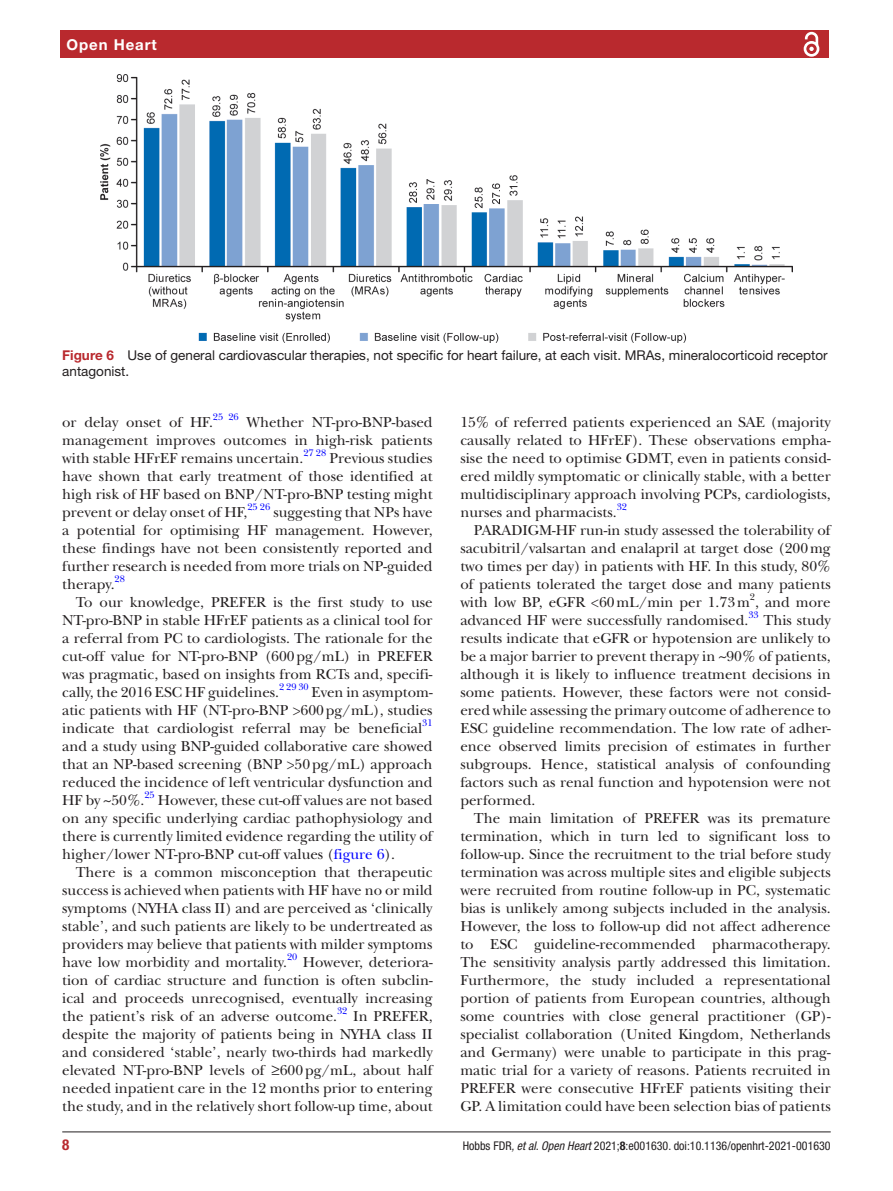
<style>
.page{position:relative;width:893px;height:1191px;background:#fff}
.page>*{position:absolute;margin:0;border:0;box-sizing:border-box;transform-origin:0 0}
.t1{font:15px/18px "New Baskerville";color:#231f20;text-align:justify}
.t2{font:700 15px "Helvetica Neue LT Std";letter-spacing:.065em;color:#fff}
.t3{font:700 condensed 15px "Helvetica Neue LT Std";color:#b9292e}
.t4{font:13.5px/16.2px "Helvetica Neue LT Std";color:#231f20}
.t5{font:condensed 12px "Helvetica Neue LT Std";color:#231f20}
.t6{font:9.9px "New Baskerville";color:#00f}
.t7{font:9.9px "New Baskerville";color:#231f20}
.s1{font-weight:700;color:#b9292e}
.s2{color:#00f}
.s3{font-style:italic}
.s4{font-weight:700}
</style>
<div class="page">
<div style="left:61px;top:31px;width:768px;height:27px;background:#b9292e"></div>
<hr style="left:62px;top:1131px;width:769px;height:1px;background:#231f20">
<svg style="left:803px;top:31px;width:17px;height:26px"></svg>
<img style="left:101px;top:74px;width:691px;height:268px">
<p class="t2" style="left:66px;top:35px;width:92px">Open Heart</p>
<p class="t4" style="left:62px;top:347px;width:767px"><span class="s1">Figure 6</span> Use of general cardiovascular therapies, not specific for heart failure, at each visit. MRAs, mineralocorticoid receptor antagonist.</p>
<p class="t1" style="left:62px;top:413px;width:152px">or delay onset of HF.</p>
<p class="t6" style="left:213px;top:411px;width:27px">25 26</p>
<p class="t1" style="left:62px;top:413px;width:372px;text-indent:184px">Whether NT-pro-BNP-based management improves outcomes in high-risk patients with stable HFrEF remains uncertain.</p>
<p class="t6" style="left:303px;top:447px;width:24px">27 28</p>
<p class="t1" style="left:62px;top:449px;width:372px;text-indent:267px">Previous studies have shown that early treatment of those identified at high risk of HF based on BNP/NT-pro-BNP testing might prevent or delay onset of HF,</p>
<p class="t6" style="left:247px;top:501px;width:24px">25 26</p>
<p class="t1" style="left:62px;top:503px;width:372px;text-indent:211px">suggesting that NPs have a potential for optimising HF management. However, these findings have not been consistently reported and further research is needed from more trials on NP-guided therapy.</p>
<p class="t6" style="left:115px;top:573px;width:12px">28</p>
<p class="t1" style="left:62px;top:593px;width:372px;text-indent:14px">To our knowledge, PREFER is the first study to use NT-pro-BNP in stable HFrEF patients as a clinical tool for a referral from PC to cardiologists. The rationale for the cut-off value for NT-pro-BNP (600pg/mL) in PREFER was pragmatic, based on insights from RCTs and, specifi&shy;cally, the 2016 ESC HF guidelines.</p>
<p class="t6" style="left:279px;top:681px;width:31px">2 29 30</p>
<p class="t1" style="left:62px;top:683px;width:372px;text-indent:249px">Even in asymptom&shy;atic patients with HF (NT-pro-BNP &gt;600pg/mL), studies indicate that cardiologist referral may be beneficial</p>
<p class="t6" style="left:422px;top:717px;width:12px">31</p>
<p class="t1" style="left:62px;top:737px;width:372px">and a study using BNP-guided collaborative care showed that an NP-based screening (BNP &gt;50pg/mL) approach reduced the incidence of left ventricular dysfunction and HF by ~50%.</p>
<p class="t6" style="left:144px;top:789px;width:12px">25</p>
<p class="t1" style="left:62px;top:791px;width:372px;text-indent:96px">However, these cut-off values are not based on any specific underlying cardiac pathophysiology and there is currently limited evidence regarding the utility of higher/lower NT-pro-BNP cut-off values (<span class="s2">figure 6</span>).</p>
<p class="t1" style="left:62px;top:863px;width:372px;text-indent:14px">There is a common misconception that therapeutic success is achieved when patients with HF have no or mild symptoms (NYHA class II) and are perceived as ‘clinically stable’, and such patients are likely to be undertreated as providers may believe that patients with milder symptoms have low morbidity and mortality.<sup>20</sup> However, deteriora&shy;tion of cardiac structure and function is often subclin&shy;ical and proceeds unrecognised, eventually increasing the patient’s risk of an adverse outcome.</p>
<p class="t6" style="left:337px;top:1005px;width:12px">32</p>
<p class="t1" style="left:62px;top:1007px;width:372px;text-indent:291px">In PREFER, despite the majority of patients being in NYHA class II and considered ‘stable’, nearly two-thirds had markedly elevated NT-pro-BNP levels of ≥600pg/mL, about half needed inpatient care in the 12 months prior to entering the study, and in the relatively short follow-up time, about</p>
<p class="t1" style="left:460px;top:413px;width:372px">15% of referred patients experienced an SAE (majority causally related to HFrEF). These observations empha&shy;sise the need to optimise GDMT, even in patients consid&shy;ered mildly symptomatic or clinically stable, with a better multidisciplinary approach involving PCPs, cardiologists, nurses and pharmacists.</p>
<p class="t6" style="left:617px;top:501px;width:12px">32</p>
<p class="t1" style="left:460px;top:521px;width:372px;text-indent:13px">PARADIGM-HF run-in study assessed the tolerability of sacubitril/valsartan and enalapril at target dose (200mg two times per day) in patients with HF. In this study, 80% of patients tolerated the target dose and many patients with low BP, eGFR &lt;60mL/min per 1.73m , and more</p>
<p class="t7" style="left:750px;top:591px;width:7px">2</p>
<p class="t1" style="left:460px;top:611px;width:290px">advanced HF were successfully randomised.</p>
<p class="t6" style="left:748px;top:609px;width:12px">33</p>
<p class="t1" style="left:460px;top:611px;width:372px;text-indent:303px">This study results indicate that eGFR or hypotension are unlikely to be a major barrier to prevent therapy in ~90% of patients, although it is likely to influence treatment decisions in some patients. However, these factors were not consid&shy;ered while assessing the primary outcome of adherence to ESC guideline recommendation. The low rate of adher&shy;ence observed limits precision of estimates in further subgroups. Hence, statistical analysis of confounding factors such as renal function and hypotension were not performed.</p>
<p class="t1" style="left:460px;top:809px;width:372px;text-indent:14px">The main limitation of PREFER was its premature termination, which in turn led to significant loss to follow-up. Since the recruitment to the trial before study termination was across multiple sites and eligible subjects were recruited from routine follow-up in PC, systematic bias is unlikely among subjects included in the analysis.<br>However, the loss to follow-up did not affect adherence to ESC guideline-recommended pharmacotherapy.<br>The sensitivity analysis partly addressed this limitation.<br>Furthermore, the study included a representational portion of patients from European countries, although some countries with close general practitioner (GP)- specialist collaboration (United Kingdom, Netherlands and Germany) were unable to participate in this prag&shy;matic trial for a variety of reasons. Patients recruited in PREFER were consecutive HFrEF patients visiting their GP. A limitation could have been selection bias of patients</p>
<p class="t3" style="left:62px;top:1135px;width:9px">8</p>
<p class="t5" style="left:463px;top:1139px;width:370px">Hobbs FDR<span class="s3">, et al. Open Heart</span> 2021;<span class="s4">8</span>:e001630. doi:10.1136/openhrt-2021-001630</p>
</div>
